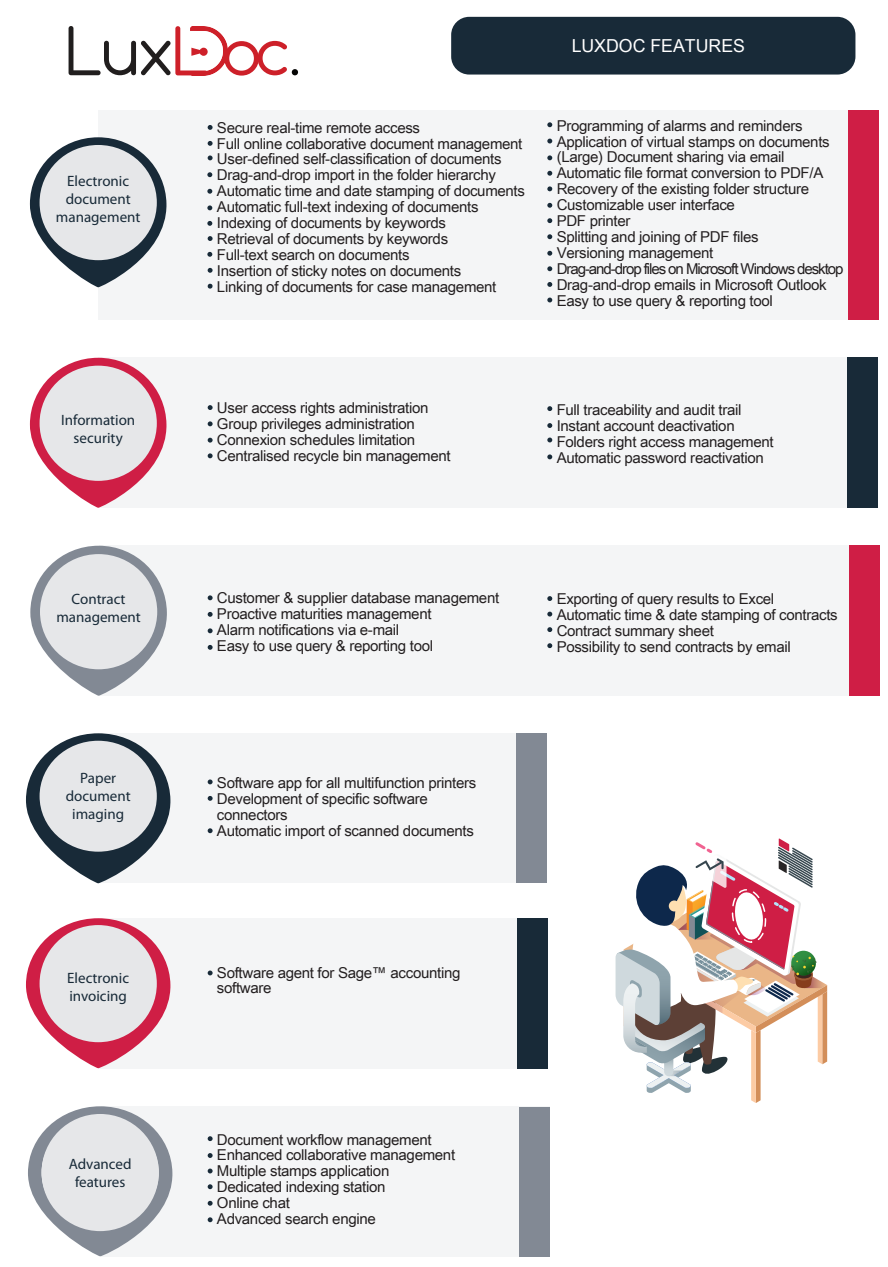
<style>
.page{position:relative;width:888px;height:1267px;background:#fff}
.page>*{position:absolute;margin:0;border:0;box-sizing:border-box;transform-origin:0 0}
.t1{font:63px "Comfortaa";color:#211e1e}
.t2{font:17.85px "Arial Unicode MS";color:#fff}
.t3{font:15px/15.9px "Arial Unicode MS";letter-spacing:-.02em;color:#231f20}
.t4{font:15px/18px "Myriad Pro";color:#182a38;text-align:center}
.s1{color:#ce2029}
.s2{color:#cd2029}
.s3{font-size:53.55px;color:#050504}
</style>
<div class="page">
<img style="left:190px;top:26px;width:37px;height:49px">
<svg style="left:191px;top:48px;width:16px;height:8px"></svg>
<div style="left:451px;top:17px;width:404px;height:58px;background:#182a38;border-radius:18px"></div>
<div style="left:98px;top:110px;width:755px;height:209px;background:#f4f5f6"></div>
<div style="left:847px;top:110px;width:31px;height:209px;background:#cf1e45"></div>
<svg style="left:30px;top:137px;width:137px;height:150px"></svg>
<div style="left:40px;top:145px;width:117px;height:115px;background:#e6e7e9;border-radius:50%"></div>
<div style="left:98px;top:358px;width:749px;height:150px;background:#f4f5f6"></div>
<div style="left:847px;top:358px;width:30px;height:150px;background:#182a38"></div>
<svg style="left:30px;top:358px;width:137px;height:150px"></svg>
<div style="left:40px;top:366px;width:117px;height:115px;background:#e6e7e9;border-radius:50%"></div>
<svg style="left:547px;top:406px;width:5px;height:5px"></svg>
<svg style="left:547px;top:423px;width:5px;height:5px"></svg>
<svg style="left:547px;top:438px;width:5px;height:4px"></svg>
<svg style="left:547px;top:454px;width:5px;height:5px"></svg>
<svg style="left:547px;top:122px;width:5px;height:5px"></svg>
<svg style="left:547px;top:139px;width:5px;height:4px"></svg>
<svg style="left:547px;top:155px;width:5px;height:5px"></svg>
<svg style="left:547px;top:171px;width:5px;height:5px"></svg>
<svg style="left:547px;top:186px;width:5px;height:6px"></svg>
<svg style="left:547px;top:203px;width:5px;height:5px"></svg>
<svg style="left:547px;top:218px;width:5px;height:5px"></svg>
<svg style="left:547px;top:234px;width:5px;height:5px"></svg>
<svg style="left:547px;top:251px;width:5px;height:5px"></svg>
<svg style="left:547px;top:266px;width:5px;height:5px"></svg>
<svg style="left:547px;top:282px;width:5px;height:5px"></svg>
<svg style="left:547px;top:298px;width:5px;height:4px"></svg>
<div style="left:99px;top:545px;width:753px;height:151px;background:#f4f5f6"></div>
<svg style="left:30px;top:546px;width:137px;height:150px"></svg>
<div style="left:40px;top:554px;width:117px;height:115px;background:#e6e7e9;border-radius:50%"></div>
<svg style="left:547px;top:596px;width:5px;height:5px"></svg>
<svg style="left:547px;top:612px;width:5px;height:5px"></svg>
<svg style="left:547px;top:627px;width:5px;height:5px"></svg>
<svg style="left:547px;top:643px;width:5px;height:5px"></svg>
<div style="left:849px;top:545px;width:30px;height:151px;background:#cf1e45"></div>
<div style="left:99px;top:733px;width:447px;height:150px;background:#f4f5f6"></div>
<svg style="left:26px;top:733px;width:145px;height:150px"></svg>
<div style="left:40px;top:741px;width:117px;height:111px;background:#e6e7e9;border-radius:50%"></div>
<svg style="left:207px;top:779px;width:5px;height:5px"></svg>
<svg style="left:207px;top:796px;width:5px;height:5px"></svg>
<svg style="left:207px;top:828px;width:5px;height:5px"></svg>
<div style="left:516px;top:733px;width:30px;height:150px;background:#828994"></div>
<div style="left:98px;top:918px;width:448px;height:150px;background:#f4f5f6"></div>
<svg style="left:207px;top:971px;width:5px;height:4px"></svg>
<div style="left:517px;top:918px;width:30px;height:150px;background:#182a38"></div>
<svg style="left:26px;top:918px;width:145px;height:150px"></svg>
<div style="left:101px;top:1106px;width:448px;height:150px;background:#f4f5f6"></div>
<svg style="left:207px;top:1136px;width:5px;height:5px"></svg>
<svg style="left:207px;top:1153px;width:5px;height:5px"></svg>
<div style="left:519px;top:1107px;width:30px;height:149px;background:#828994"></div>
<svg style="left:28px;top:1106px;width:145px;height:150px"></svg>
<svg style="left:207px;top:1169px;width:5px;height:4px"></svg>
<svg style="left:207px;top:1184px;width:5px;height:5px"></svg>
<svg style="left:207px;top:1201px;width:5px;height:5px"></svg>
<svg style="left:207px;top:1217px;width:5px;height:5px"></svg>
<svg style="left:615px;top:838px;width:213px;height:265px"></svg>
<div style="left:40px;top:925px;width:117px;height:117px;background:#e6e7e9;border-radius:50%"></div>
<div style="left:42px;top:1114px;width:117px;height:117px;background:#e6e7e9;border-radius:50%"></div>
<svg style="left:207px;top:405px;width:5px;height:5px"></svg>
<svg style="left:207px;top:421px;width:5px;height:5px"></svg>
<svg style="left:207px;top:438px;width:5px;height:5px"></svg>
<svg style="left:207px;top:453px;width:5px;height:5px"></svg>
<svg style="left:207px;top:595px;width:5px;height:5px"></svg>
<svg style="left:207px;top:612px;width:5px;height:5px"></svg>
<svg style="left:207px;top:628px;width:5px;height:5px"></svg>
<svg style="left:207px;top:645px;width:5px;height:5px"></svg>
<svg style="left:207px;top:125px;width:5px;height:5px"></svg>
<svg style="left:207px;top:141px;width:5px;height:5px"></svg>
<svg style="left:207px;top:156px;width:5px;height:4px"></svg>
<svg style="left:207px;top:172px;width:5px;height:5px"></svg>
<svg style="left:207px;top:189px;width:5px;height:5px"></svg>
<svg style="left:207px;top:205px;width:5px;height:5px"></svg>
<svg style="left:207px;top:221px;width:5px;height:5px"></svg>
<svg style="left:207px;top:236px;width:5px;height:5px"></svg>
<svg style="left:207px;top:252px;width:5px;height:5px"></svg>
<svg style="left:207px;top:268px;width:5px;height:5px"></svg>
<svg style="left:207px;top:283px;width:6px;height:6px"></svg>
<h1 class="t1" style="left:66px;top:11px;width:235px">Lux <span class="s1">L</span> <span class="s2">oc</span><span class="s3">.</span></h1>
<p class="t2" style="left:571px;top:33px;width:175px">LUXDOC FEATURES</p>
<p class="t4" style="left:56px;top:172px;width:86px">Electronic document management</p>
<p class="t3" style="left:217px;top:119px;width:309px">Secure real-time remote access<br>Full online collaborative document management User-defined self-classification of documents Drag-and-drop import in the folder hierarchy Automatic time and date stamping of documents Automatic full-text indexing of documents Indexing of documents by keywords<br>Retrieval of documents by keywords<br>Full-text search on documents<br>Insertion of sticky notes on documents<br>Linking of documents for case management</p>
<p class="t3" style="left:556px;top:117px;width:288px">Programming of alarms and reminders Application of virtual stamps on documents (Large) Document sharing via email Automatic file format conversion to PDF/A Recovery of the existing folder structure Customizable user interface<br>PDF printer<br>Splitting and joining of PDF files<br>Versioning management<br>Drag-and-drop files on Microsoft Windows desktop Drag-and-drop emails in Microsoft Outlook Easy to use query &amp; reporting tool</p>
<p class="t4" style="left:61px;top:411px;width:76px">Information security</p>
<p class="t3" style="left:217px;top:399px;width:235px">User access rights administration Group privileges administration Connexion schedules limitation Centralised recycle bin management</p>
<p class="t3" style="left:556px;top:402px;width:218px">Full traceability and audit trail Instant account deactivation Folders right access management Automatic password reactivation</p>
<p class="t4" style="left:56px;top:590px;width:86px">Contract management</p>
<p class="t3" style="left:217px;top:590px;width:284px">Customer &amp; supplier database management Proactive maturities management<br>Alarm notifications via e-mail<br>Easy to use query &amp; reporting tool</p>
<p class="t3" style="left:556px;top:591px;width:282px">Exporting of query results to Excel Automatic time &amp; date stamping of contracts Contract summary sheet<br>Possibility to send contracts by email</p>
<p class="t4" style="left:66px;top:770px;width:66px">Paper document imaging</p>
<p class="t3" style="left:217px;top:774px;width:261px">Software app for all multifunction printers<br>Development of specific software connectors<br>Automatic import of scanned documents</p>
<p class="t4" style="left:67px;top:969px;width:63px;text-align:left">Electronic invoicing</p>
<p class="t4" style="left:69px;top:1155px;width:64px">Advanced features</p>
<p class="t3" style="left:217px;top:964px;width:245px">Software agent for Sage™ accounting software</p>
<p class="t3" style="left:217px;top:1131px;width:240px">Document workflow management<br>Enhanced collaborative management<br>Multiple stamps application<br>Dedicated indexing station<br>Online chat<br>Advanced search engine</p>
</div>
